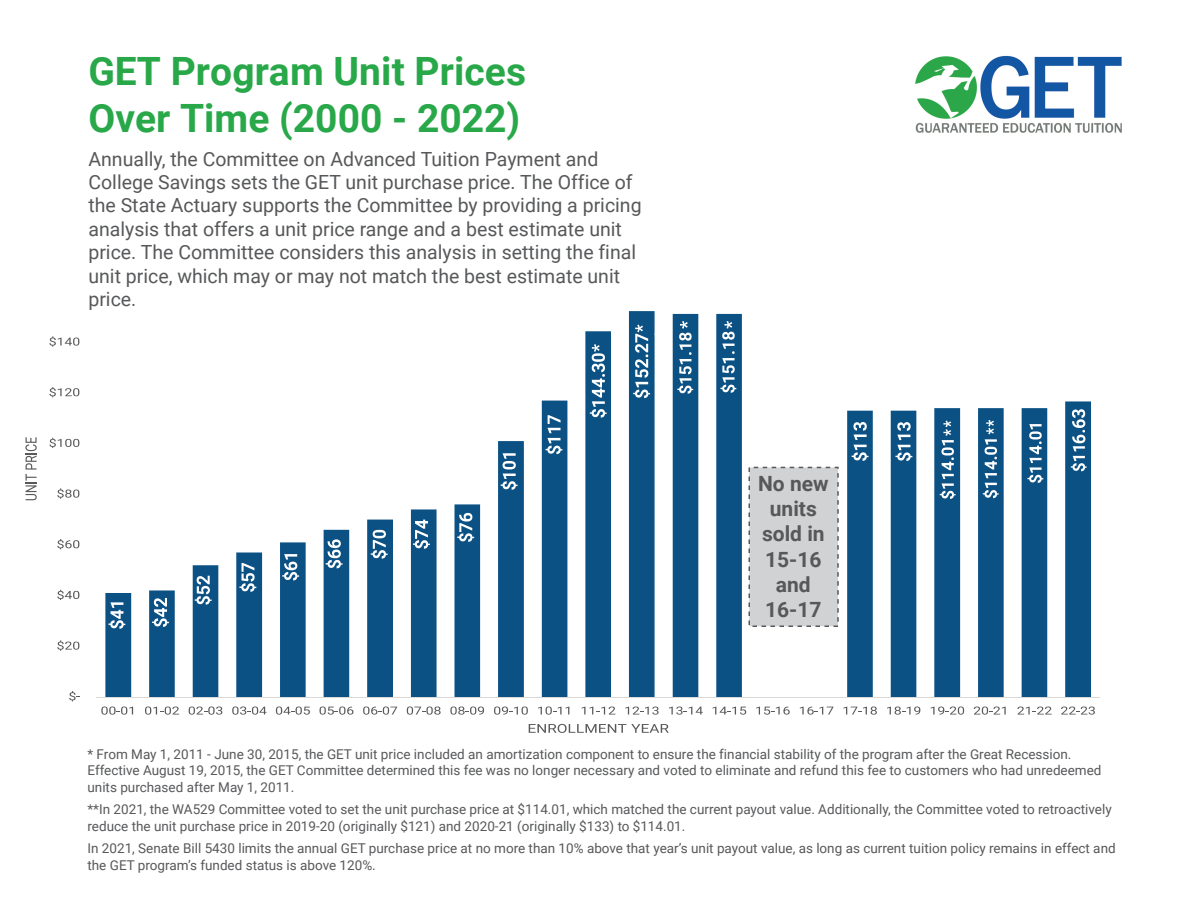
<style>
.page{position:relative;width:1188px;height:918px;background:#fff}
.page>*{position:absolute;margin:0;border:0;box-sizing:border-box;transform-origin:0 0}
.t1{font:700 39px/46.8px "Roboto";color:#28a849}
.t2{font:700 21px/25.2px "Roboto";color:#57585a;text-align:center}
.t3{font:19.5px/23.4px "Roboto";color:#57585a}
.t4{font:13.5px/16.5px "Roboto";color:#57585a}
</style>
<div class="page">
<img style="left:915px;top:55px;width:207px;height:78px">
<svg style="left:105px;top:311px;width:986px;height:386px"></svg>
<hr style="left:96px;top:697px;width:1004px;height:1px;background:#dad9d8">
<svg style="left:69px;top:691px;width:11px;height:10px"></svg>
<svg style="left:57px;top:590px;width:22px;height:10px"></svg>
<svg style="left:57px;top:539px;width:22px;height:10px"></svg>
<svg style="left:57px;top:488px;width:22px;height:11px"></svg>
<svg style="left:49px;top:438px;width:30px;height:10px"></svg>
<svg style="left:49px;top:387px;width:30px;height:10px"></svg>
<svg style="left:49px;top:336px;width:30px;height:11px"></svg>
<svg style="left:101px;top:707px;width:32px;height:8px"></svg>
<svg style="left:145px;top:707px;width:34px;height:8px"></svg>
<svg style="left:189px;top:707px;width:33px;height:8px"></svg>
<svg style="left:232px;top:707px;width:35px;height:8px"></svg>
<svg style="left:276px;top:707px;width:34px;height:8px"></svg>
<svg style="left:320px;top:707px;width:33px;height:8px"></svg>
<svg style="left:363px;top:707px;width:34px;height:8px"></svg>
<svg style="left:407px;top:707px;width:34px;height:8px"></svg>
<svg style="left:450px;top:707px;width:34px;height:8px"></svg>
<svg style="left:494px;top:707px;width:34px;height:8px"></svg>
<svg style="left:538px;top:707px;width:31px;height:8px"></svg>
<svg style="left:582px;top:707px;width:33px;height:8px"></svg>
<svg style="left:625px;top:707px;width:34px;height:8px"></svg>
<svg style="left:669px;top:707px;width:34px;height:8px"></svg>
<svg style="left:713px;top:707px;width:33px;height:8px"></svg>
<svg style="left:756px;top:707px;width:34px;height:8px"></svg>
<svg style="left:800px;top:707px;width:33px;height:8px"></svg>
<svg style="left:843px;top:707px;width:34px;height:8px"></svg>
<svg style="left:887px;top:707px;width:33px;height:8px"></svg>
<svg style="left:931px;top:707px;width:33px;height:8px"></svg>
<svg style="left:974px;top:707px;width:32px;height:8px"></svg>
<svg style="left:1017px;top:707px;width:35px;height:8px"></svg>
<svg style="left:1061px;top:707px;width:34px;height:8px"></svg>
<svg style="left:25px;top:437px;width:12px;height:63px"></svg>
<svg style="left:529px;top:724px;width:140px;height:9px"></svg>
<svg style="left:57px;top:640px;width:23px;height:11px"></svg>
<svg style="left:108px;top:602px;width:17px;height:27px"></svg>
<svg style="left:152px;top:598px;width:17px;height:29px"></svg>
<svg style="left:195px;top:576px;width:17px;height:29px"></svg>
<svg style="left:239px;top:563px;width:17px;height:29px"></svg>
<svg style="left:282px;top:554px;width:17px;height:26px"></svg>
<svg style="left:326px;top:539px;width:17px;height:29px"></svg>
<svg style="left:371px;top:530px;width:17px;height:29px"></svg>
<svg style="left:413px;top:520px;width:17px;height:29px"></svg>
<svg style="left:457px;top:513px;width:17px;height:29px"></svg>
<svg style="left:501px;top:453px;width:17px;height:37px"></svg>
<svg style="left:546px;top:415px;width:16px;height:39px"></svg>
<svg style="left:590px;top:344px;width:17px;height:74px"></svg>
<svg style="left:852px;top:422px;width:17px;height:39px"></svg>
<svg style="left:895px;top:422px;width:17px;height:39px"></svg>
<svg style="left:1027px;top:424px;width:16px;height:59px"></svg>
<svg style="left:983px;top:420px;width:16px;height:78px"></svg>
<svg style="left:940px;top:421px;width:16px;height:78px"></svg>
<svg style="left:720px;top:321px;width:16px;height:72px"></svg>
<svg style="left:633px;top:325px;width:30px;height:73px"></svg>
<svg style="left:677px;top:321px;width:16px;height:73px"></svg>
<svg style="left:1071px;top:409px;width:16px;height:62px"></svg>
<h1 class="t1" style="left:88px;top:46px;width:439px">GET Program Unit Prices<br>Over Time (2000 - 2022)</h1>
<p class="t3" style="left:88px;top:146px;width:555px">Annually, the Committee on Advanced Tuition Payment and College Savings sets the GET unit purchase price. The Office of the State Actuary supports the Committee by providing a pricing analysis that offers a unit price range and a best estimate unit price. The Committee considers this analysis in setting the final unit price, which may or may not match the best estimate unit price.</p>
<h2 class="t2" style="left:758px;top:470px;width:72px">No new units sold in<br>15-16 and<br>16-17</h2>
<p class="t4" style="left:87px;top:745px;width:1016px">* From May 1, 2011 - June 30, 2015, the GET unit price included an amortization component to ensure the financial stability of the program after the Great Recession.<br>Effective August 19, 2015, the GET Committee determined this fee was no longer necessary and voted to eliminate and refund this fee to customers who had unredeemed units purchased after May 1, 2011.</p>
<p class="t4" style="left:87px;top:801px;width:1026px">**In 2021, the WA529 Committee voted to set the unit purchase price at $114.01, which matched the current payout value. Additionally, the Committee voted to retroactively reduce the unit purchase price in 2019-20 (originally $121) and 2020-21 (originally $133) to $114.01.</p>
<p class="t4" style="left:87px;top:840px;width:1030px">In 2021, Senate Bill 5430 limits the annual GET purchase price at no more than 10% above that year’s unit payout value, as long as current tuition policy remains in effect and the GET program’s funded status is above 120%.</p>
</div>
